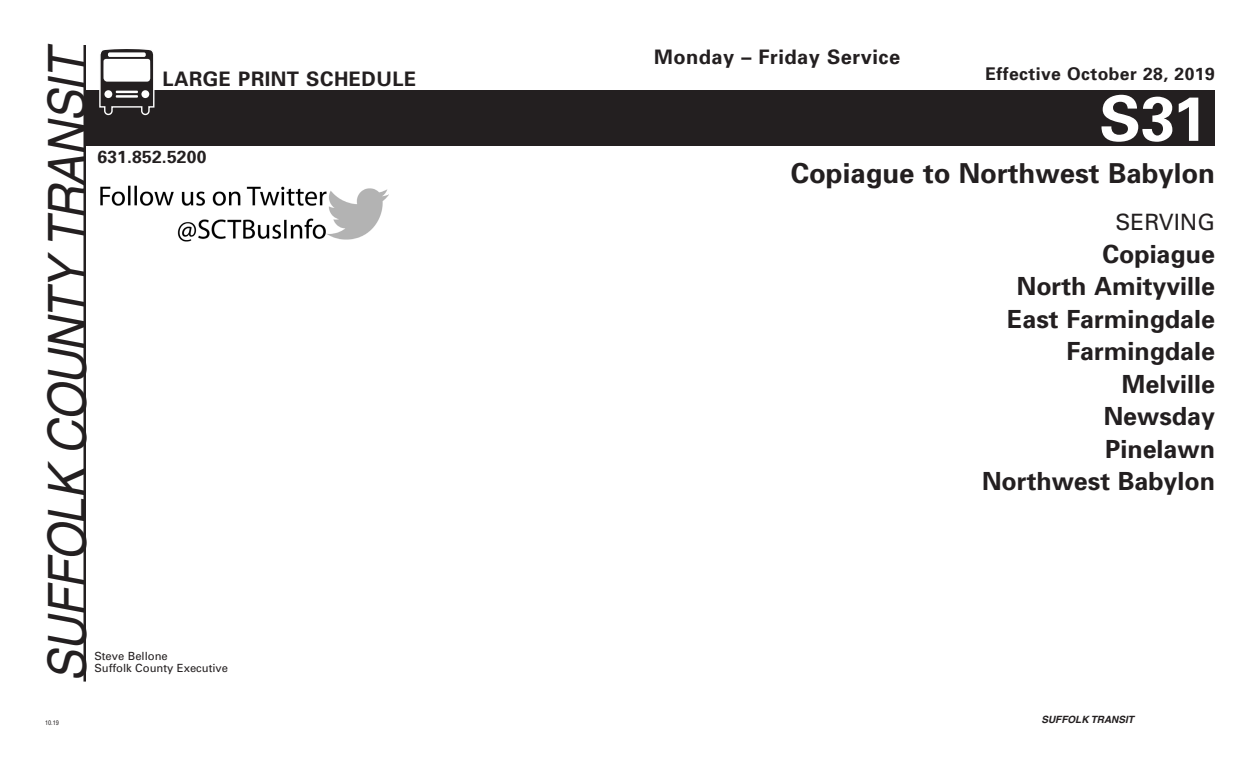
<style>
.page{position:relative;width:1260px;height:765px;background:#fff}
.page>*{position:absolute;margin:0;border:0;box-sizing:border-box;transform-origin:0 0}
.t1{font:700 62.5px "Univers";color:#fff}
.t2{font:italic 52.5px "Helvetica";color:#231f20;scale:.9 1}
.lrg_prnt_pg1_Route_t{font:700 27.5px "Univers";color:#231f20}
.lrg_prnt_pg1_Towns{font:700 25px "Univers";color:#231f20}
.lrg_prnt_pg1_Serving{font:22.5px "Univers";color:#231f20}
.t3{font:700 20px "Univers";letter-spacing:.025em;color:#231f20}
.t4{font:700 17.5px "Univers";letter-spacing:.025em;color:#231f20}
.t5{font:11.25px "Univers";color:#231f20}
.t6{font:italic 700 10px "Helvetica";color:#231f20}
.t7{font:condensed 6.25px "Helvetica";color:#231f20}
</style>
<div class="page">
<hr style="left:83px;top:45px;width:3px;height:637px;background:#231f20">
<div style="left:85px;top:90px;width:1130px;height:56px;background:#231f20"></div>
<svg style="left:99px;top:49px;width:56px;height:66px"></svg>
<div style="left:104px;top:90px;width:8px;height:8px;background:#fff;border-radius:50%"></div>
<img style="left:100px;top:185px;width:289px;height:57px">
<p class="t2" style="left:37px;top:682px;width:710px;rotate:-90deg">SUFFOLK COUNTY TRANSIT</p>
<p class="t3" style="left:162px;top:66px;width:255px">LARGE PRINT SCHEDULE</p>
<p class="t4" style="left:98px;top:145px;width:110px">631.852.5200</p>
<p class="t5" style="left:94px;top:649px;width:75px">Steve Bellone</p>
<p class="t5" style="left:94px;top:661px;width:135px">Suffolk County Executive</p>
<p class="t7" style="left:45px;top:719px;width:16px">10.19</p>
<p class="t3" style="left:654px;top:44px;width:248px">Monday – Friday Service</p>
<p class="t4" style="left:986px;top:63px;width:231px">Effective October 28, 2019</p>
<p class="t1" style="left:1099px;top:78px;width:110px">S31</p>
<p class="lrg_prnt_pg1_Route_t" style="left:791px;top:155px;width:426px">Copiague to Northwest Babylon</p>
<p class="lrg_prnt_pg1_Serving" style="left:1116px;top:208px;width:101px">SERVING</p>
<p class="lrg_prnt_pg1_Towns" style="left:1102px;top:238px;width:114px">Copiague</p>
<p class="lrg_prnt_pg1_Towns" style="left:1017px;top:270px;width:200px">North Amityville</p>
<p class="lrg_prnt_pg1_Towns" style="left:1007px;top:303px;width:209px">East Farmingdale</p>
<p class="lrg_prnt_pg1_Towns" style="left:1066px;top:335px;width:150px">Farmingdale</p>
<p class="lrg_prnt_pg1_Towns" style="left:1122px;top:368px;width:95px">Melville</p>
<p class="lrg_prnt_pg1_Towns" style="left:1104px;top:400px;width:113px">Newsday</p>
<p class="lrg_prnt_pg1_Towns" style="left:1105px;top:433px;width:111px">Pinelawn</p>
<p class="lrg_prnt_pg1_Towns" style="left:982px;top:465px;width:234px">Northwest Babylon</p>
<p class="t6" style="left:1041px;top:714px;width:94px">SUFFOLK TRANSIT</p>
</div>
